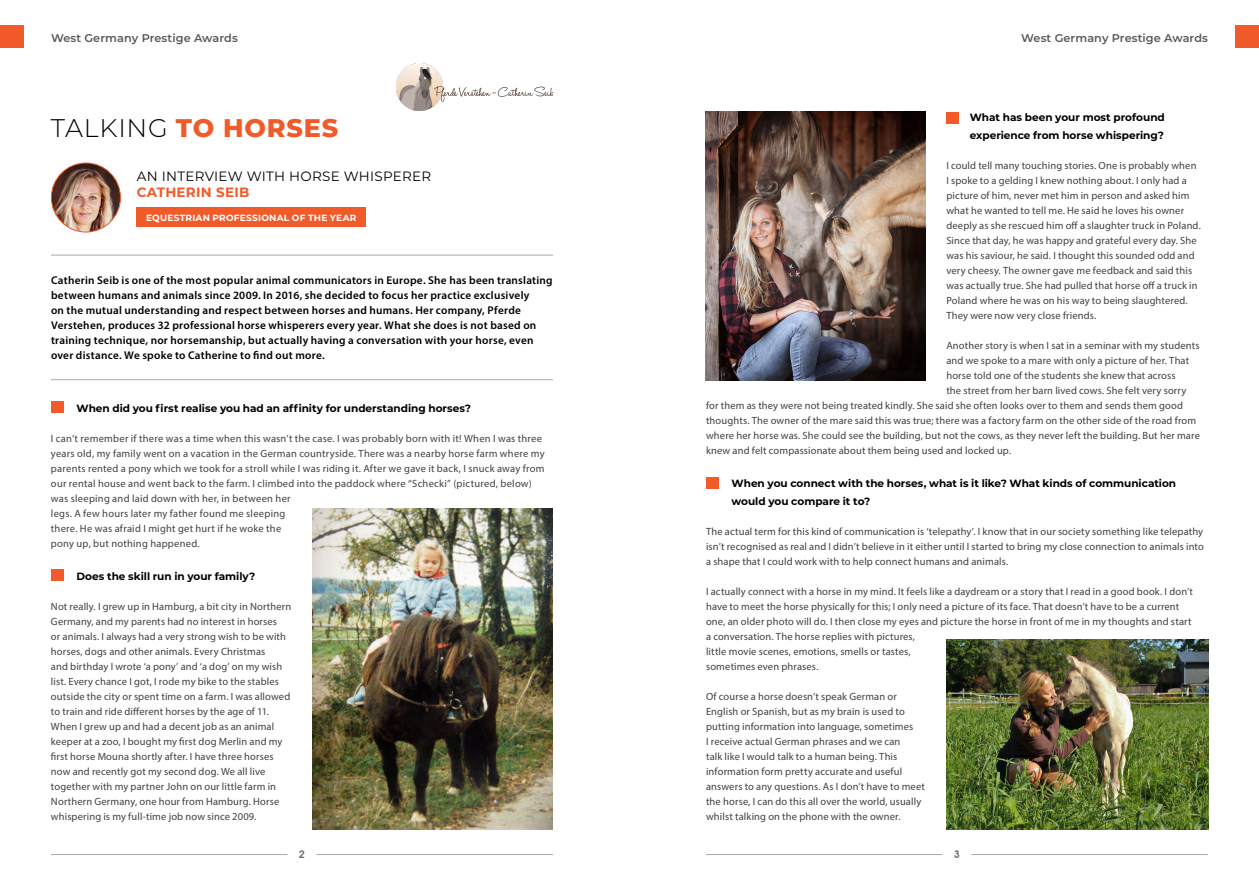
<style>
.page{position:relative;width:1259px;height:893px;background:#fff}
.page>*{position:absolute;margin:0;border:0;box-sizing:border-box;transform-origin:0 0}
.t1{font:800 25.5px "Montserrat";letter-spacing:.03em;color:#f15a29}
.t2{font:13.5px "Montserrat";letter-spacing:.02em;color:#000}
.t3{font:700 13.5px "Montserrat";letter-spacing:.02em;color:#f15a29}
.t4{font:600 11.25px/15px "Myriad Pro";letter-spacing:.02em;color:#000}
.t5{font:600 11.25px "Montserrat";letter-spacing:.01em;color:#58595b}
.t6{font:10.5px/15px "Myriad Pro";letter-spacing:.015em;color:#414042}
.t7{font:700 10.5px/18px "Montserrat";color:#000}
.t8{font:600 10.5px "Avant Garde IT Cby BT";color:#6d6e71}
.t9{font:700 9px "Montserrat";letter-spacing:.025em;color:#fff}
.s1{font-weight:300;color:#000}
</style>
<div class="page">
<hr style="left:971px;top:854px;width:237px;height:1px;background:#a7a9ac">
<hr style="left:706px;top:854px;width:236px;height:1px;background:#a7a9ac">
<hr style="left:316px;top:854px;width:237px;height:1px;background:#a7a9ac">
<hr style="left:51px;top:854px;width:236px;height:1px;background:#a7a9ac">
<div style="left:51px;top:401px;width:12px;height:12px;background:#f15a29"></div>
<div style="left:51px;top:570px;width:12px;height:11px;background:#f15a29"></div>
<div style="left:946px;top:112px;width:12px;height:12px;background:#f15a29"></div>
<div style="left:706px;top:477px;width:12px;height:12px;background:#f15a29"></div>
<hr style="left:51px;top:255px;width:502px;height:1px;background:#a7a9ac">
<hr style="left:51px;top:379px;width:502px;height:1px;background:#a7a9ac">
<img style="left:706px;top:111px;width:219px;height:269px">
<img style="left:946px;top:640px;width:262px;height:189px">
<img style="left:51px;top:163px;width:69px;height:69px;border-radius:35px">
<div style="left:51px;top:163px;width:70px;height:69px;border:1px solid #f15a29;border-radius:50%"></div>
<div style="left:1235px;top:25px;width:24px;height:23px;background:#f15a29"></div>
<div style="left:0;top:25px;width:24px;height:23px;background:#f15a29"></div>
<img style="left:313px;top:509px;width:240px;height:320px">
<div style="left:137px;top:208px;width:229px;height:19px;background:#f15a29"></div>
<img style="left:397px;top:64px;width:156px;height:47px">
<p class="t5" style="left:51px;top:30px;width:188px">West Germany Prestige Awards</p>
<p class="t5" style="left:1021px;top:30px;width:188px">West Germany Prestige Awards</p>
<h1 class="t1" style="left:51px;top:110px;width:289px"><span class="s1">TALKING</span> TO HORSES</h1>
<p class="t2" style="left:137px;top:167px;width:296px">AN INTERVIEW WITH HORSE WHISPERER</p>
<p class="t3" style="left:137px;top:183px;width:114px">CATHERIN SEIB</p>
<p class="t9" style="left:146px;top:211px;width:212px">EQUESTRIAN PROFESSIONAL OF THE YEAR</p>
<p class="t4" style="left:51px;top:273px;width:503px">Catherin Seib is one of the most popular animal communicators in Europe. She has been translating between humans and animals since 2009. In 2016, she decided to focus her practice exclusively<br>on the mutual understanding and respect between horses and humans. Her company, Pferde Verstehen, produces 32 professional horse whisperers every year. What she does is not based on training technique, nor horsemanship, but actually having a conversation with your horse, even over distance. We spoke to Catherine to find out more.</p>
<p class="t7" style="left:76px;top:398px;width:396px">When did you first realise you had an affinity for understanding horses?</p>
<p class="t6" style="left:51px;top:430px;width:495px">I can’t remember if there was a time when this wasn’t the case. I was probably born with it! When I was three years old, my family went on a vacation in the German countryside. There was a nearby horse farm where my parents rented a pony which we took for a stroll while I was riding it. After we gave it back, I snuck away from our rental house and went back to the farm. I climbed into the paddock where “Schecki” (pictured, below) was sleeping and laid down with her, in between her<br>legs. A few hours later my father found me sleeping<br>there. He was afraid I might get hurt if he woke the<br>pony up, but nothing happened.</p>
<p class="t7" style="left:76px;top:566px;width:180px">Does the skill run in your family?</p>
<p class="t6" style="left:51px;top:599px;width:242px">Not really. I grew up in Hamburg, a bit city in Northern Germany, and my parents had no interest in horses<br>or animals. I always had a very strong wish to be with horses, dogs and other animals. Every Christmas<br>and birthday I wrote ‘a pony’ and ‘a dog’ on my wish list. Every chance I got, I rode my bike to the stables outside the city or spent time on a farm. I was allowed to train and ride different horses by the age of 11.<br>When I grew up and had a decent job as an animal keeper at a zoo, I bought my first dog Merlin and my first horse Mouna shortly after. I have three horses now and recently got my second dog. We all live together with my partner John on our little farm in Northern Germany, one hour from Hamburg. Horse whispering is my full-time job now since 2009.</p>
<p class="t7" style="left:969px;top:107px;width:197px">What has been your most profound experience from horse whispering?</p>
<p class="t6" style="left:946px;top:158px;width:256px">I could tell many touching stories. One is probably when I spoke to a gelding I knew nothing about. I only had a picture of him, never met him in person and asked him what he wanted to tell me. He said he loves his owner deeply as she rescued him off a slaughter truck in Poland.<br>Since that day, he was happy and grateful every day. She was his saviour, he said. I thought this sounded odd and very cheesy. The owner gave me feedback and said this was actually true. She had pulled that horse off a truck in Poland where he was on his way to being slaughtered.<br>They were now very close friends.</p>
<p class="t6" style="left:946px;top:338px;width:255px">Another story is when I sat in a seminar with my students</p>
<p class="t6" style="left:946px;top:353px;width:244px">and we spoke to a mare with only a picture of her. That</p>
<p class="t6" style="left:946px;top:368px;width:231px">horse told one of the students she knew that across</p>
<p class="t6" style="left:946px;top:383px;width:241px">the street from her barn lived cows. She felt very sorry</p>
<p class="t6" style="left:706px;top:398px;width:478px">for them as they were not being treated kindly. She said she often looks over to them and sends them good</p>
<p class="t6" style="left:706px;top:413px;width:492px">thoughts. The owner of the mare said this was true; there was a factory farm on the other side of the road from</p>
<p class="t6" style="left:706px;top:428px;width:495px">where her horse was. She could see the building, but not the cows, as they never left the building. But her mare</p>
<p class="t6" style="left:706px;top:443px;width:307px">knew and felt compassionate about them being used and locked up.</p>
<p class="t7" style="left:731px;top:474px;width:446px">When you connect with the horses, what is it like? What kinds of communication would you compare it to?</p>
<p class="t6" style="left:706px;top:524px;width:499px;text-align:justify">The actual term for this kind of communication is ‘telepathy’. I know that in our society something like telepathy isn’t recognised as real and I didn’t believe in it either until I started to bring my close connection to animals into a shape that I could work with to help connect humans and animals.</p>
<p class="t6" style="left:706px;top:584px;width:488px">I actually connect with a horse in my mind. It feels like a daydream or a story that I read in a good book. I don’t have to meet the horse physically for this; I only need a picture of its face. That doesn’t have to be a current one, an older photo will do. I then close my eyes and picture the horse in front of me in my thoughts and start a conversation. The horse replies with pictures,<br>little movie scenes, emotions, smells or tastes,<br>sometimes even phrases.</p>
<p class="t6" style="left:706px;top:689px;width:220px">Of course a horse doesn’t speak German or English or Spanish, but as my brain is used to putting information into language, sometimes<br>I receive actual German phrases and we can<br>talk like I would talk to a human being. This information form pretty accurate and useful answers to any questions. As I don’t have to meet the horse, I can do this all over the world, usually whilst talking on the phone with the owner.</p>
<p class="t8" style="left:299px;top:848px;width:8px">2</p>
<p class="t8" style="left:954px;top:848px;width:8px">3</p>
</div>
